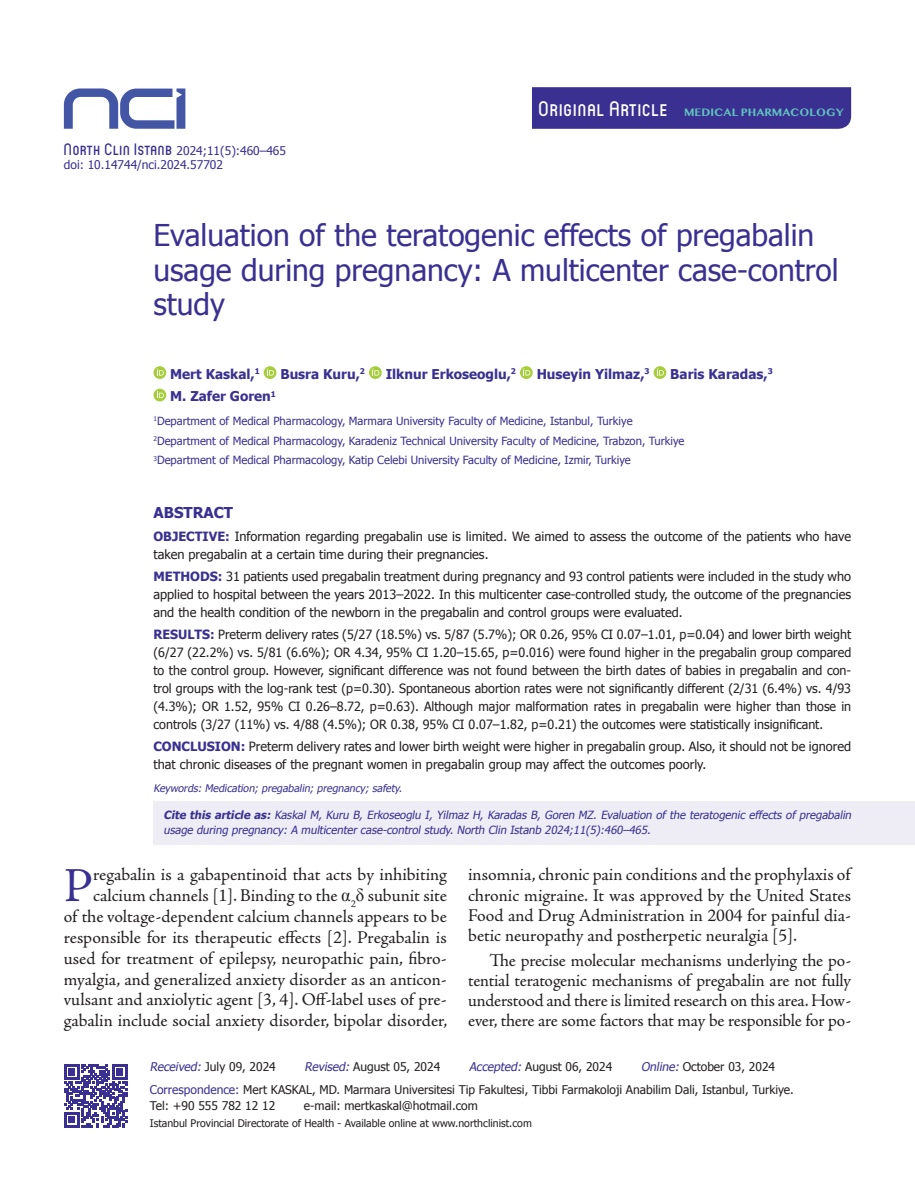
<style>
.page{position:relative;width:915px;height:1191px;background:#fff}
.page>*{position:absolute;margin:0;border:0;box-sizing:border-box;transform-origin:0 0}
._01__Yazı_Metni_NCI{font:48.9px "Adobe Jenson Pro";color:#3a3091}
._01__Yazi_Ana_Baslik{font:30px/34.5px "Tahoma";color:#3a3091}
._01__Yazı_Metni_NCI-2{font:18px/20.9px "Adobe Jenson Pro";letter-spacing:-.005em;color:#231f20;text-align:justify}
._05__Özet_Yazısı_NCI{font:700 15px "Tahoma";color:#3a3091}
._03__Yazar_İsimleri{font:700 13.5px "Tahoma";color:#3a3091}
._05__Özet_Yazısı_NCI-2{font:12.75px/18px "Tahoma";color:#231f20}
.t1{font:12px "Tahoma";color:#231f20}
.t2{font:12px "Tahoma";color:#3a3091}
._03__Yazar_İsimleri-2{font:11.25px "Tahoma";color:#3a3091}
._05__Özet_Yazısı_NCI-3{font:italic 11.25px/15px "Tahoma";color:#3a3091}
.t3{font:700 11.25px "Tamil MN";color:#61c5c0}
.t4{font:10.5px "Tahoma";color:#231f20}
._05__Özet_Yazısı_NCI-4{font:italic 10.5px "Tahoma";color:#3a3091}
.s1{font-family:"Circula";font-weight:500;font-size:16.5px}
.s2{font-family:"Circula";font-weight:500;font-size:21px;color:#fff}
.s3{font-weight:700;color:#3a3091}
.s4{font-weight:700}
.s5{font-family:"Times New Roman"}
.s6{font-style:italic;color:#3a3091}
.s7{color:#3a3091}
</style>
<div class="page">
<svg style="left:153px;top:366px;width:13px;height:13px"></svg>
<svg style="left:157px;top:368px;width:7px;height:7px"></svg>
<svg style="left:263px;top:366px;width:13px;height:13px"></svg>
<svg style="left:267px;top:368px;width:7px;height:7px"></svg>
<svg style="left:369px;top:366px;width:12px;height:13px"></svg>
<svg style="left:372px;top:368px;width:7px;height:7px"></svg>
<svg style="left:519px;top:366px;width:13px;height:13px"></svg>
<svg style="left:523px;top:368px;width:7px;height:7px"></svg>
<svg style="left:653px;top:366px;width:13px;height:13px"></svg>
<svg style="left:656px;top:368px;width:7px;height:7px"></svg>
<div style="left:153px;top:389px;width:13px;height:12px;background:#a6ce3b;border-radius:50%"></div>
<svg style="left:157px;top:391px;width:7px;height:7px"></svg>
<svg style="left:64px;top:88px;width:121px;height:41px"></svg>
<div style="left:532px;top:87px;width:318px;height:42px;background:#3a3091"></div>
<svg style="left:64px;top:1064px;width:63px;height:63px"></svg>
<div style="left:153px;top:801px;width:761px;height:44px;background:#eeedf5"></div>
<p class="t2" style="left:64px;top:143px;width:224px"><span class="s1">North Clin Istanb</span> 2024;11(5):460–465</p>
<p class="t2" style="left:64px;top:157px;width:161px">doi: 10.14744/nci.2024.57702</p>
<p class="t3" style="left:538px;top:105px;width:307px"><span class="s2">Orıgınal Article</span> MEDICAL PHARMACOLOGY</p>
<p class="_01__Yazi_Ana_Baslik" style="left:153px;top:217px;width:686px">Evaluation of the teratogenic effects of pregabalin usage during pregnancy: A multicenter case-control study</p>
<p class="_03__Yazar_İsimleri" style="left:170px;top:364px;width:91px">Mert Kaskal,<sup>1</sup></p>
<p class="_03__Yazar_İsimleri" style="left:280px;top:364px;width:86px">Busra Kuru,<sup>2</sup></p>
<p class="_03__Yazar_İsimleri" style="left:385px;top:364px;width:132px">Ilknur Erkoseoglu,<sup>2</sup></p>
<p class="_03__Yazar_İsimleri" style="left:536px;top:364px;width:114px">Huseyin Yilmaz,<sup>3</sup></p>
<p class="_03__Yazar_İsimleri" style="left:670px;top:364px;width:104px">Baris Karadas,<sup>3</sup></p>
<p class="_03__Yazar_İsimleri" style="left:170px;top:387px;width:107px">M. Zafer Goren<sup>1</sup></p>
<p class="_03__Yazar_İsimleri-2" style="left:153px;top:414px;width:480px"><sup>1</sup>Department of Medical Pharmacology, Marmara University Faculty of Medicine, Istanbul, Turkiye</p>
<p class="_03__Yazar_İsimleri-2" style="left:153px;top:433px;width:532px"><sup>2</sup>Department of Medical Pharmacology, Karadeniz Technical University Faculty of Medicine, Trabzon, Turkiye</p>
<p class="_03__Yazar_İsimleri-2" style="left:153px;top:453px;width:478px"><sup>3</sup>Department of Medical Pharmacology, Katip Celebi University Faculty of Medicine, Izmir, Turkiye</p>
<p class="_05__Özet_Yazısı_NCI" style="left:153px;top:502px;width:81px">ABSTRACT</p>
<p class="_05__Özet_Yazısı_NCI-2" style="left:153px;top:526px;width:699px"><span class="s3">OBJECTIVE:</span> Information regarding pregabalin use is limited. We aimed to assess the outcome of the patients who have taken pregabalin at a certain time during their pregnancies.</p>
<p class="_05__Özet_Yazısı_NCI-2" style="left:153px;top:567px;width:699px;text-align:justify"><span class="s3">METHODS:</span> 31 patients used pregabalin treatment during pregnancy and 93 control patients were included in the study who applied to hospital between the years 2013–2022. In this multicenter case-controlled study, the outcome of the pregnancies and the health condition of the newborn in the pregabalin and control groups were evaluated.</p>
<p class="_05__Özet_Yazısı_NCI-2" style="left:153px;top:625px;width:699px;text-align:justify"><span class="s3">RESULTS:</span> Preterm delivery rates (5/27 (18.5%) vs. 5/87 (5.7%); OR 0.26, 95% CI 0.07–1.01, p=0.04) and lower birth weight (6/27 (22.2%) vs. 5/81 (6.6%); OR 4.34, 95% CI 1.20–15.65, p=0.016) were found higher in the pregabalin group compared to the control group. However, significant difference was not found between the birth dates of babies in pregabalin and con&shy;trol groups with the log-rank test (p=0.30). Spontaneous abortion rates were not significantly different (2/31 (6.4%) vs. 4/93 (4.3%); OR 1.52, 95% CI 0.26–8.72, p=0.63). Although major malformation rates in pregabalin were higher than those in controls (3/27 (11%) vs. 4/88 (4.5%); OR 0.38, 95% CI 0.07–1.82, p=0.21) the outcomes were statistically insignificant.</p>
<p class="_05__Özet_Yazısı_NCI-2" style="left:153px;top:737px;width:699px"><span class="s3">CONCLUSION:</span> Preterm delivery rates and lower birth weight were higher in pregabalin group. Also, it should not be ignored that chronic diseases of the pregnant women in pregabalin group may affect the outcomes poorly.</p>
<p class="_05__Özet_Yazısı_NCI-4" style="left:153px;top:781px;width:252px">Keywords: Medication; pregabalin; pregnancy; safety.</p>
<p class="_05__Özet_Yazısı_NCI-3" style="left:163px;top:807px;width:691px"><span class="s4">Cite this article as:</span> Kaskal M, Kuru B, Erkoseoglu I, Yilmaz H, Karadas B, Goren MZ. Evaluation of the teratogenic effects of pregabalin usage during pregnancy : A multicenter case-control study. North Clin Istanb 2024;11(5):460–465.</p>
<p class="_01__Yazı_Metni_NCI-2" style="left:64px;top:864px;width:385px;text-align:right">regabalin is a gabapentinoid that acts by inhibiting calcium channels [1]. Binding to the <span class="s5">α</span><sub>2</sub><span class="s5">δ</span> subunit site<br>of the voltage-dependent calcium channels appears to be responsible for its therapeutic effects [2]. Pregabalin is used for treatment of epilepsy, neuropathic pain, fibro&shy;myalgia, and generalized anxiety disorder as an anticon&shy;vulsant and anxiolytic agent [3, 4]. Off-label uses of pre&shy;gabalin include social anxiety disorder, bipolar disorder,</p>
<p class="_01__Yazı_Metni_NCI-2" style="left:468px;top:865px;width:384px;line-height:20.2px">insomnia, chronic pain conditions and the prophylaxis of chronic migraine. It was approved by the United States Food and Drug Administration in 2004 for painful dia&shy;betic neuropathy and postherpetic neuralgia [5].</p>
<p class="_01__Yazı_Metni_NCI" style="left:64px;top:857px;width:31px">P</p>
<p class="_01__Yazı_Metni_NCI-2" style="left:468px;top:950px;width:384px;line-height:20.2px;text-indent:21px">The precise molecular mechanisms underlying the po&shy;tential teratogenic mechanisms of pregabalin are not fully understood and there is limited research on this area. How&shy;ever, there are some factors that may be responsible for po-</p>
<p class="t1" style="left:150px;top:1058px;width:127px"><span class="s6">Received:</span> July 09, 2024</p>
<p class="t1" style="left:304px;top:1058px;width:137px"><span class="s6">Revised:</span> August 05, 2024</p>
<p class="t1" style="left:469px;top:1058px;width:145px"><span class="s6">Accepted:</span> August 06, 2024</p>
<p class="t1" style="left:640px;top:1058px;width:135px"><span class="s6">Online:</span> October 03, 2024</p>
<p class="t1" style="left:150px;top:1081px;width:645px"><span class="s7">Correspondence:</span> Mert KASKAL, MD. Marmara Universitesi Tip Fakultesi, Tibbi Farmakoloji Anabilim Dali, Istanbul, Turkiye.</p>
<p class="t1" style="left:150px;top:1098px;width:127px">Tel: +90 555 782 12 12</p>
<p class="t1" style="left:304px;top:1098px;width:175px">e-mail: mertkaskal@hotmail.com</p>
<p class="t4" style="left:150px;top:1116px;width:383px">Istanbul Provincial Directorate of Health - Available online at www.northclinist.com</p>
</div>
